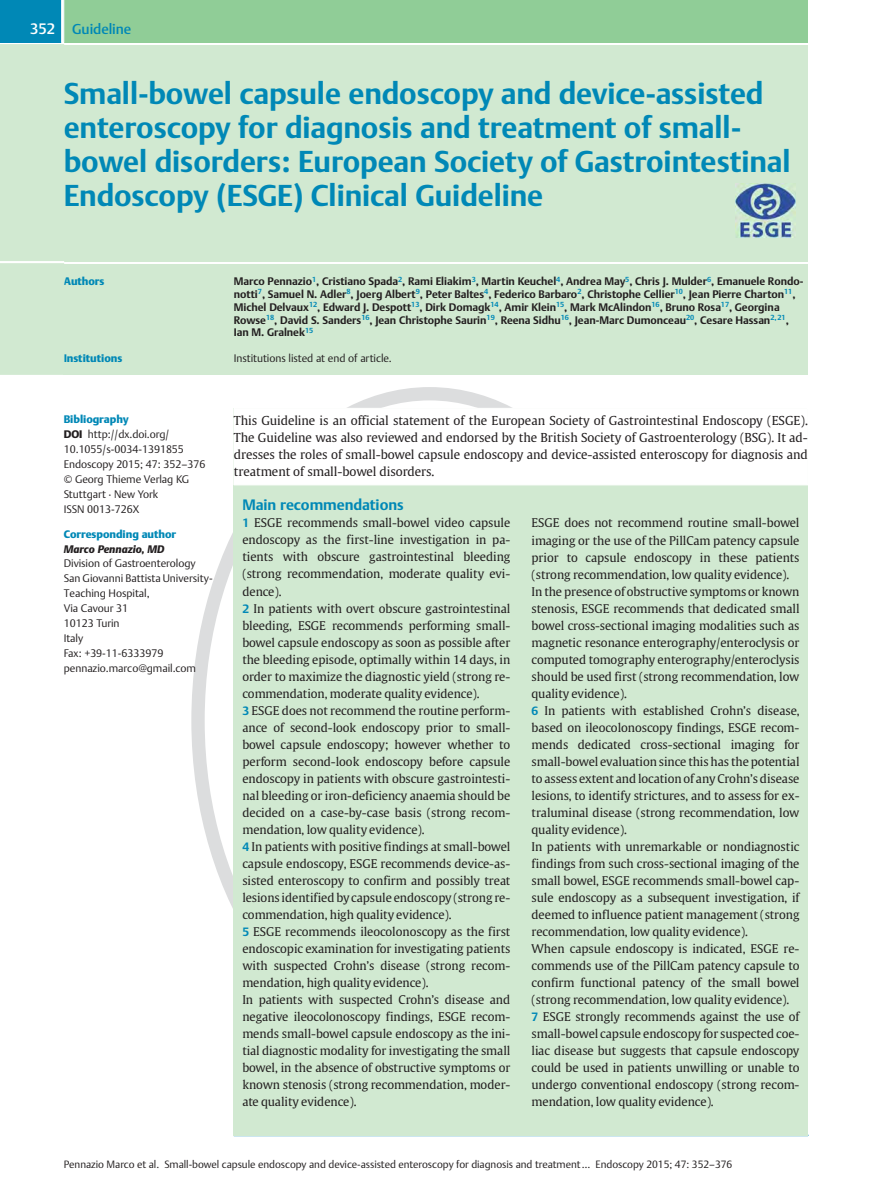
<style>
.page{position:relative;width:893px;height:1191px;background:#fff}
.page>*{position:absolute;margin:0;border:0;box-sizing:border-box;transform-origin:0 0}
.t1{font:29.85px/34px "Adv TT1415 f 0 b 8.B";color:#0088b6}
.t2{font:15px "Adv TT1415 f 0 b 8.B";color:#0088b6}
.t3{font:14.25px "Adv TT114 f 0202";color:#0088b6}
.t4{font:12.3px/17px "Adv TT1 c 81 c 27 a";color:#231f20;text-align:justify}
.t5{font:12px/17px "Adv TT1 c 81 c 27 a";color:#231f20}
.t6{font:10.8px/12.8px "Adv TT1415 f 0 b 8.B";color:#231f20}
.t7{font:10.8px/14.9px "Adv TT1875 e 499";color:#231f20}
.t8{font:10.8px "Adv T Te 9 dccad 3.B";color:#0088b6}
.t9{font:10.8px "Adv TT9 f 52 ff 98.BI";color:#231f20}
.t10{font:10.5px "Adv TT1875 e 499";color:#231f20}
.s1{font-size:15px;color:#fff}
.s2{font-family:"Adv T Te 9 dccad 3.B"}
.s3{font-style:inherit}
.s4{font-family:"Adv TT1415 f 0 b 8.B";color:#0088b6}
</style>
<div class="page">
<svg style="left:191px;top:387px;width:321px;height:667px"></svg>
<div style="left:64px;top:45px;width:744px;height:216px;background:#d1e9d1"></div>
<div style="left:64px;top:264px;width:744px;height:110px;background:#d1e9d1"></div>
<img style="left:736px;top:184px;width:59px;height:54px">
<div style="left:64px;top:0;width:744px;height:43px;background:#90cd97"></div>
<svg style="left:0;top:0;width:64px;height:374px;background:#badece"></svg>
<hr style="left:234px;top:1135px;width:574px;height:1px;background:#0088b6">
<div style="left:234px;top:408px;width:574px;height:727px;background:#d1e9d1"></div>
<div style="left:234px;top:408px;width:574px;height:77px;background:#fff"></div>
<p class="t3" style="left:30px;top:20px;width:103px"><span class="s1">352</span> Guideline</p>
<h1 class="t1" style="left:64px;top:79px;width:728px">Small-bowel capsule endoscopy and device-assisted enteroscopy for diagnosis and treatment of small&shy;bowel disorders: European Society of Gastrointestinal Endoscopy (ESGE) Clinical Guideline</h1>
<p class="t8" style="left:64px;top:277px;width:42px">Authors</p>
<p class="t6" style="left:234px;top:276px;width:571px">Marco Pennazio<sup>1</sup>, Cristiano Spada<sup>2</sup>, Rami Eliakim<sup>3</sup>, Martin Keuchel<sup>4</sup>, Andrea May<sup>5</sup>, Chris J. Mulder<sup>6</sup>, Emanuele Rondo&shy;notti<sup>7</sup>, Samuel N. Adler<sup>8</sup>, Joerg Albert<sup>9</sup>, Peter Baltes<sup>4</sup>, Federico Barbaro<sup>2</sup>, Christophe Cellier<sup>10</sup>, Jean Pierre Charton<sup>11</sup>, Michel Delvaux<sup>12</sup>, Edward J. Despott<sup>13</sup>, Dirk Domagk<sup>14</sup>, Amir Klein<sup>15</sup>, Mark McAlindon<sup>16</sup>, Bruno Rosa<sup>17</sup>, Georgina Rowse<sup>18</sup>, David S. Sanders<sup>16</sup>, Jean Christophe Saurin<sup>19</sup>, Reena Sidhu<sup>16</sup>, Jean-Marc Dumonceau<sup>20</sup>, Cesare Hassan<sup>2,</sup> <sup>21</sup>, Ian M. Gralnek<sup>15</sup></p>
<p class="t8" style="left:64px;top:353px;width:60px">Institutions</p>
<p class="t7" style="left:234px;top:351px;width:159px">Institutions listed at end of article.</p>
<p class="t8" style="left:64px;top:415px;width:67px">Bibliography</p>
<p class="t7" style="left:64px;top:428px;width:143px"><span class="s2">DOI</span> http://dx.doi.org/<br>10.1055/s-0034-1391855<br>Endoscopy 2015; 47: 352<span class="s3">–</span>376 © Georg Thieme Verlag KG<br>Stuttgart · New York<br>ISSN 0013-726X</p>
<p class="t8" style="left:64px;top:529px;width:114px">Corresponding author</p>
<p class="t9" style="left:64px;top:542px;width:102px">Marco Pennazio, MD</p>
<p class="t7" style="left:64px;top:557px;width:150px">Division of Gastroenterology<br>San Giovanni Battista University-<br>Teaching Hospital,<br>Via Cavour 31<br>10123 Turin<br>Italy<br>Fax: +39-11-6333979 pennazio.marco@gmail.com</p>
<p class="t4" style="left:234px;top:413px;width:575px">This Guideline is an official statement of the European Society of Gastrointestinal Endoscopy (ESGE).<br>The Guideline was also reviewed and endorsed by the British Society of Gastroenterology (BSG). It ad&shy;dresses the roles of small-bowel capsule endoscopy and device-assisted enteroscopy for diagnosis and treatment of small-bowel disorders.</p>
<p class="t2" style="left:242px;top:499px;width:163px">Main recommendations</p>
<p class="t5" style="left:242px;top:515px;width:269px"><span class="s4">1</span> ESGE recommends small-bowel video capsule endoscopy as the first-line investigation in pa&shy;tients with obscure gastrointestinal bleeding (strong recommendation, moderate quality evi&shy;dence).<br><span class="s4">2</span> In patients with overt obscure gastrointestinal bleeding, ESGE recommends performing small&shy;bowel capsule endoscopy as soon as possible after the bleeding episode, optimally within 14 days, in order to maximize the diagnostic yield (strong re&shy;commendation, moderate quality evidence).<br><span class="s4">3</span> ESGE does not recommend the routine perform&shy;ance of second-look endoscopy prior to small&shy;bowel capsule endoscopy; however whether to perform second-look endoscopy before capsule endoscopy in patients with obscure gastrointesti&shy;nal bleeding or iron-deficiency anaemia should be decided on a case-by-case basis (strong recom&shy;mendation, low quality evidence).<br><span class="s4">4</span> In patients with positive findings at small-bowel capsule endoscopy, ESGE recommends device-as&shy;sisted enteroscopy to confirm and possibly treat lesions identified by capsule endoscopy (strong re&shy;commendation, high quality evidence).<br><span class="s4">5</span> ESGE recommends ileocolonoscopy as the first endoscopic examination for investigating patients with suspected Crohn<span class="s3">’</span>s disease (strong recom&shy;mendation, high quality evidence).<br>In patients with suspected Crohn<span class="s3">’</span>s disease and negative ileocolonoscopy findings, ESGE recom&shy;mends small-bowel capsule endoscopy as the ini&shy;tial diagnostic modality for investigating the small bowel, in the absence of obstructive symptoms or known stenosis (strong recommendation, moder&shy;ate quality evidence).</p>
<p class="t5" style="left:531px;top:515px;width:270px">ESGE does not recommend routine small-bowel imaging or the use of the PillCam patency capsule prior to capsule endoscopy in these patients (strong recommendation, low quality evidence).<br>In the presence of obstructive symptoms or known stenosis, ESGE recommends that dedicated small bowel cross-sectional imaging modalities such as magnetic resonance enterography/enteroclysis or computed tomography enterography/enteroclysis should be used first (strong recommendation, low quality evidence).<br><span class="s4">6</span> In patients with established Crohn<span class="s3">’</span>s disease, based on ileocolonoscopy findings, ESGE recom&shy;mends dedicated cross-sectional imaging for small-bowel evaluation since this has the potential to assess extent and location of any Crohn<span class="s3">’</span>s disease lesions, to identify strictures, and to assess for ex&shy;traluminal disease (strong recommendation, low quality evidence).<br>In patients with unremarkable or nondiagnostic findings from such cross-sectional imaging of the small bowel, ESGE recommends small-bowel cap&shy;sule endoscopy as a subsequent investigation, if deemed to influence patient management (strong recommendation, low quality evidence).<br>When capsule endoscopy is indicated, ESGE re&shy;commends use of the PillCam patency capsule to confirm functional patency of the small bowel (strong recommendation, low quality evidence).<br><span class="s4">7</span> ESGE strongly recommends against the use of small-bowel capsule endoscopy for suspected coe&shy;liac disease but suggests that capsule endoscopy could be used in patients unwilling or unable to undergo conventional endoscopy (strong recom&shy;mendation, low quality evidence).</p>
<p class="t10" style="left:64px;top:1159px;width:670px">Pennazio Marco et al. Small-bowel capsule endoscopy and device-assisted enteroscopy for diagnosis and treatment<span class="s3">…</span> Endoscopy 2015; 47: 352<span class="s3">–</span>376</p>
</div>
